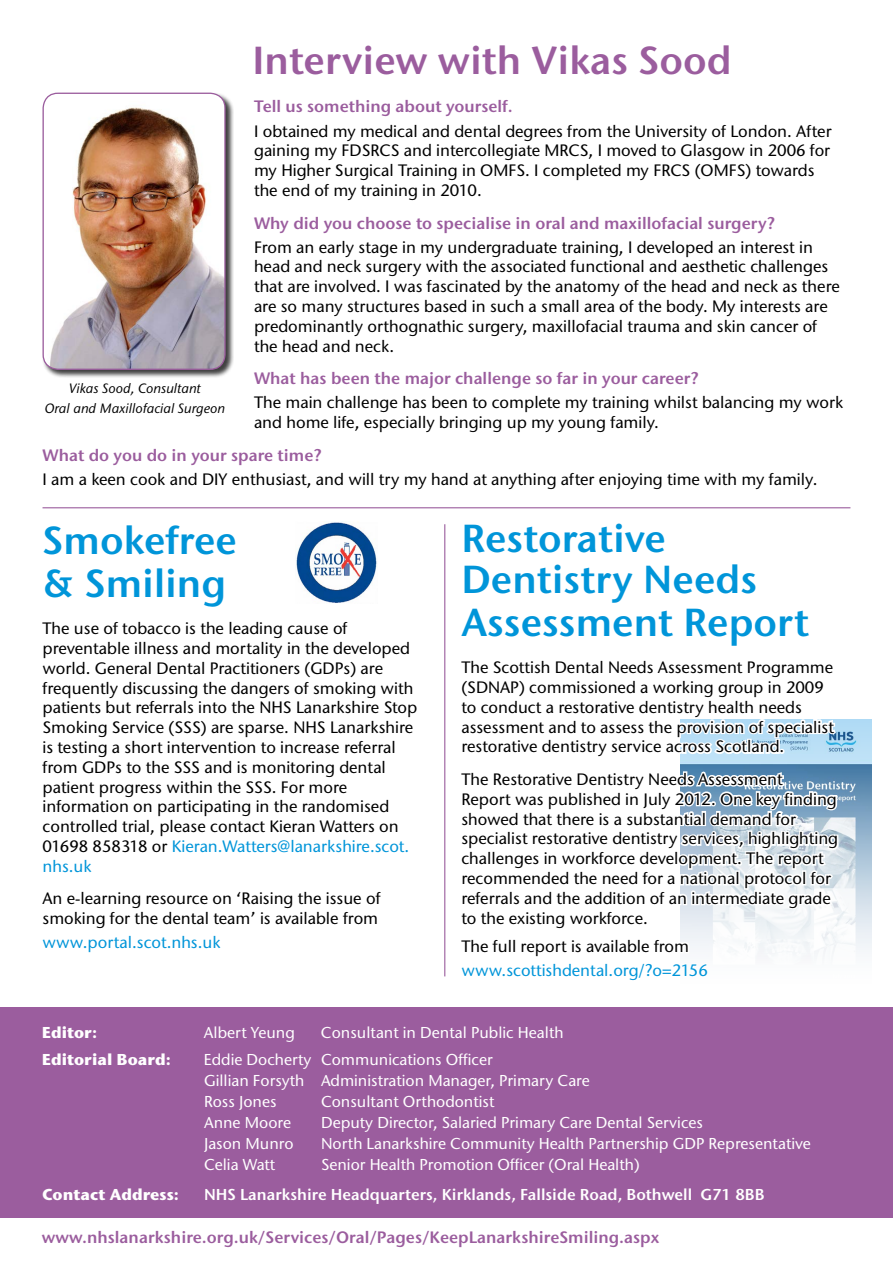
<style>
.page{position:relative;width:893px;height:1263px;background:#fff}
.page>*{position:absolute;margin:0;border:0;box-sizing:border-box;transform-origin:0 0}
.t1{font:39px/42px "Stone Sans ITC Semi";color:#0095d9}
.t2{font:39px "Stone Sans ITC Semi";color:#9b5d9e}
.t3{font:500 16.5px/19.8px "Stone Sans ITC";color:#000}
.t4{font:16.5px "Stone Sans ITC Semi";color:#9b5d9e}
.t5{font:500 16.5px "Stone Sans ITC";color:#0095d9}
.t6{font:500 15.75px/21px "Stone Sans ITC";color:#fff}
.t7{font:15.75px "Stone Sans ITC Semi";color:#fff}
.t8{font:700 15.75px "Stone Sans ITC";color:#fff}
.t9{font:italic 500 13.5px/19.8px "Stone Sans ITC";color:#000;text-align:center}
.s1{color:#0095d9}
</style>
<div class="page">
<img style="left:840px;top:719px;width:32px;height:233px">
<div style="left:0;top:1007px;width:893px;height:210px;background:#9b5d9e"></div>
<svg style="left:680px;top:719px;width:160px;height:235px"></svg>
<div style="left:42px;top:92px;width:192px;height:287px;background:#000;opacity:.75"></div>
<img style="left:43px;top:93px;width:182px;height:276px">
<div style="left:43px;top:93px;width:183px;height:277px;border:1px solid #9b5d9e;border-radius:15px"></div>
<hr style="left:43px;top:507px;width:807px;height:1px;background:#9b5d9e">
<hr style="left:444px;top:524px;width:1px;height:452px;background:#9b5d9e">
<img style="left:296px;top:522px;width:81px;height:81px">
<h1 class="t2" style="left:253px;top:35px;width:481px">Interview with Vikas Sood</h1>
<p class="t4" style="left:254px;top:96px;width:260px">Tell us something about yourself.</p>
<p class="t3" style="left:254px;top:121px;width:579px">I obtained my medical and dental degrees from the University of London. After gaining my FDSRCS and intercollegiate MRCS, I moved to Glasgow in 2006 for my Higher Surgical Training in OMFS. I completed my FRCS (OMFS) towards the end of my training in 2010.</p>
<p class="t4" style="left:254px;top:212px;width:522px">Why did you choose to specialise in oral and maxillofacial surgery?</p>
<p class="t3" style="left:254px;top:237px;width:587px">From an early stage in my undergraduate training, I developed an interest in head and neck surgery with the associated functional and aesthetic challenges that are involved. I was fascinated by the anatomy of the head and neck as there are so many structures based in such a small area of the body. My interests are predominantly orthognathic surgery, maxillofacial trauma and skin cancer of the head and neck.</p>
<p class="t4" style="left:254px;top:368px;width:446px">What has been the major challenge so far in your career?</p>
<p class="t3" style="left:254px;top:392px;width:591px">The main challenge has been to complete my training whilst balancing my work and home life, especially bringing up my young family.</p>
<p class="t4" style="left:43px;top:444px;width:281px">What do you do in your spare time?</p>
<p class="t3" style="left:43px;top:469px;width:776px">I am a keen cook and DIY enthusiast, and will try my hand at anything after enjoying time with my family.</p>
<h1 class="t1" style="left:43px;top:518px;width:196px;line-height:43.5px">Smokefree &amp; Smiling</h1>
<p class="t3" style="left:43px;top:618px;width:376px">The use of tobacco is the leading cause of preventable illness and mortality in the developed world. General Dental Practitioners (GDPs) are frequently discussing the dangers of smoking with patients but referrals into the NHS Lanarkshire Stop Smoking Service (SSS) are sparse. NHS Lanarkshire is testing a short intervention to increase referral from GDPs to the SSS and is monitoring dental patient progress within the SSS. For more information on participating in the randomised controlled trial, please contact Kieran Watters on 01698 858318 or <span class="s1">Kieran.Watters@lanarkshire.scot. nhs.uk</span></p>
<p class="t3" style="left:43px;top:888px;width:340px">An e-learning resource on ‘Raising the issue of smoking for the dental team’ is available from</p>
<p class="t5" style="left:43px;top:932px;width:179px">www.portal.scot.nhs.uk</p>
<p class="t9" style="left:45px;top:378px;width:182px">Vikas Sood, Consultant<br>Oral and Maxillofacial Surgeon</p>
<h1 class="t1" style="left:461px;top:517px;width:349px">Restorative<br>Dentistry Needs<br>Assessment Report</h1>
<p class="t3" style="left:461px;top:657px;width:374px">The Scottish Dental Needs Assessment Programme (SDNAP) commissioned a working group in 2009 to conduct a restorative dentistry health needs assessment and to assess the provision of specialist restorative dentistry service across Scotland.</p>
<p class="t3" style="left:461px;top:769px;width:378px">The Restorative Dentistry Needs Assessment<br>Report was published in July 2012. One key finding showed that there is a substantial demand for specialist restorative dentistry services, highlighting challenges in workforce development. The report recommended the need for a national protocol for referrals and the addition of an intermediate grade to the existing workforce.</p>
<p class="t3" style="left:461px;top:936px;width:229px">The full report is available from</p>
<p class="t5" style="left:461px;top:960px;width:248px">www.scottishdental.org/?o=2156</p>
<p class="t8" style="left:42px;top:1022px;width:57px">Editor:</p>
<p class="t6" style="left:204px;top:1022px;width:92px">Albert Yeung</p>
<p class="t6" style="left:321px;top:1022px;width:244px">Consultant in Dental Public Health</p>
<p class="t8" style="left:42px;top:1049px;width:130px">Editorial Board:</p>
<p class="t6" style="left:204px;top:1049px;width:387px">Eddie Docherty Communications Officer<br>Gillian Forsyth Administration Manager, Primary Care<br>Ross Jones</p>
<p class="t6" style="left:321px;top:1091px;width:175px">Consultant Orthodontist</p>
<p class="t6" style="left:204px;top:1112px;width:89px">Anne Moore</p>
<p class="t6" style="left:321px;top:1112px;width:384px">Deputy Director, Salaried Primary Care Dental Services</p>
<p class="t6" style="left:204px;top:1133px;width:91px">Jason Munro</p>
<p class="t6" style="left:321px;top:1133px;width:491px">North Lanarkshire Community Health Partnership GDP Representative</p>
<p class="t6" style="left:204px;top:1154px;width:73px">Celia Watt</p>
<p class="t6" style="left:321px;top:1154px;width:320px">Senior Health Promotion Officer (Oral Health)</p>
<p class="t8" style="left:42px;top:1184px;width:138px">Contact Address:</p>
<p class="t7" style="left:204px;top:1184px;width:562px">NHS Lanarkshire Headquarters, Kirklands, Fallside Road, Bothwell G71 8BB</p>
<p class="t4" style="left:42px;top:1227px;width:619px">www.nhslanarkshire.org.uk/Services/Oral/Pages/KeepLanarkshireSmiling.aspx</p>
</div>
